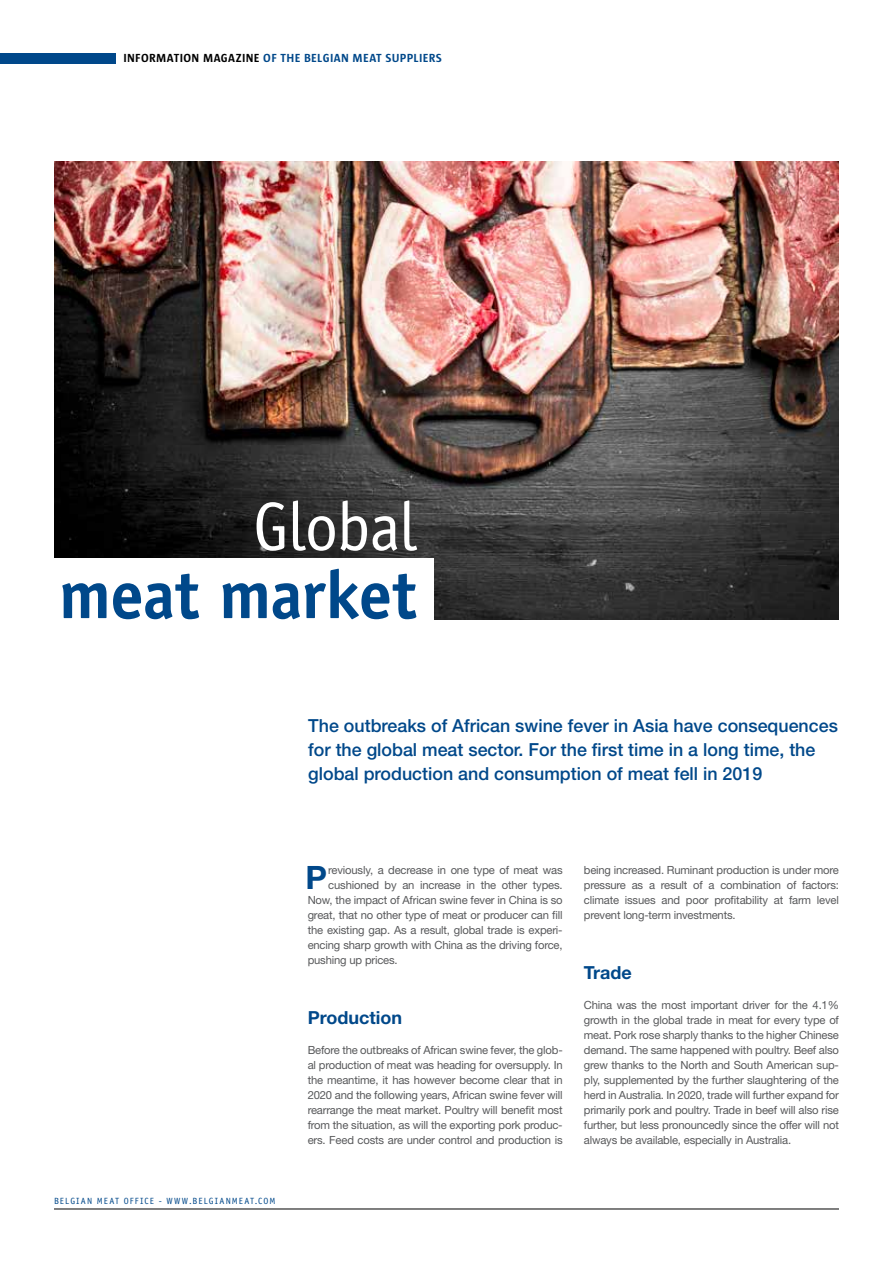
<style>
.page{position:relative;width:893px;height:1263px;background:#fff}
.page>*{position:absolute;margin:0;border:0;box-sizing:border-box;transform-origin:0 0}
.t1{font:700 68.25px "Officina Sans";letter-spacing:-.01em;color:#00488a}
.t2{font:68.25px "Officina Sans";letter-spacing:-.015em;color:#fff}
.t3{font:700 32.25px "Helvetica Neue LT Std";color:#00488a}
.t4{font:500 18px/24px "Helvetica Neue LT Std";color:#00488a}
.t5{font:700 18px "Helvetica Neue LT Std";color:#00488a}
.t6{font:700 12px "Sun OT";letter-spacing:.03em;color:#00488a}
.t7{font:11.25px/15px "Helvetica Neue LT Std";letter-spacing:-.015em;color:#58595b;text-align:justify}
.t8{font:9px "Officina Sans";letter-spacing:.125em;color:#00488a}
.s1{color:#000}
</style>
<div class="page">
<div style="left:0;top:53px;width:116px;height:10px;background:#00488a"></div>
<hr style="left:54px;top:1209px;width:785px;height:1px;background:#000">
<img style="left:54px;top:162px;width:785px;height:457px">
<div style="left:27px;top:558px;width:407px;height:210px;background:#fff"></div>
<p class="t6" style="left:123px;top:51px;width:320px"><span class="s1">INFORMATION MAGAZINE</span> OF THE BELGIAN MEAT SUPPLIERS</p>
<h1 class="t2" style="left:253px;top:487px;width:165px">Global</h1>
<h1 class="t1" style="left:59px;top:552px;width:359px">meat market</h1>
<h3 class="t4" style="left:308px;top:713px;width:531px">The outbreaks of African swine fever in Asia have consequences for the global meat sector. For the first time in a long time, the global production and consumption of meat fell in 2019</h3>
<p class="t8" style="left:54px;top:1196px;width:223px">BELGIAN MEAT OFFICE - WWW.BELGIANMEAT.COM</p>
<h2 class="t3" style="left:305px;top:858px;width:23px">P</h2>
<p class="t7" style="left:328px;top:862px;width:236px">reviously, a decrease in one type of meat was</p>
<p class="t7" style="left:328px;top:877px;width:236px">cushioned by an increase in the other types.</p>
<p class="t7" style="left:308px;top:892px;width:256px">Now, the impact of African swine fever in China is so</p>
<p class="t7" style="left:308px;top:907px;width:257px">great, that no other type of meat or producer can fill</p>
<p class="t7" style="left:308px;top:922px;width:256px">the existing gap. As a result, global trade is experi-</p>
<p class="t7" style="left:308px;top:937px;width:256px">encing sharp growth with China as the driving force,</p>
<p class="t7" style="left:308px;top:952px;width:92px">pushing up prices.</p>
<h3 class="t5" style="left:308px;top:1007px;width:96px">Production</h3>
<p class="t7" style="left:308px;top:1042px;width:257px">Before the outbreaks of African swine fever, the glob&shy;al production of meat was heading for oversupply. In the meantime, it has however become clear that in 2020 and the following years, African swine fever will rearrange the meat market. Poultry will benefit most from the situation, as will the exporting pork produc&shy;ers. Feed costs are under control and production is</p>
<p class="t7" style="left:584px;top:862px;width:257px">being increased. Ruminant production is under more pressure as a result of a combination of factors: climate issues and poor profitability at farm level prevent long-term investments.</p>
<h3 class="t5" style="left:584px;top:962px;width:50px">Trade</h3>
<p class="t7" style="left:584px;top:997px;width:257px">China was the most important driver for the 4.1% growth in the global trade in meat for every type of meat. Pork rose sharply thanks to the higher Chinese demand. The same happened with poultry. Beef also grew thanks to the North and South American sup&shy;ply, supplemented by the further slaughtering of the herd in Australia. In 2020, trade will further expand for primarily pork and poultry. Trade in beef will also rise further, but less pronouncedly since the offer will not always be available, especially in Australia.</p>
</div>
